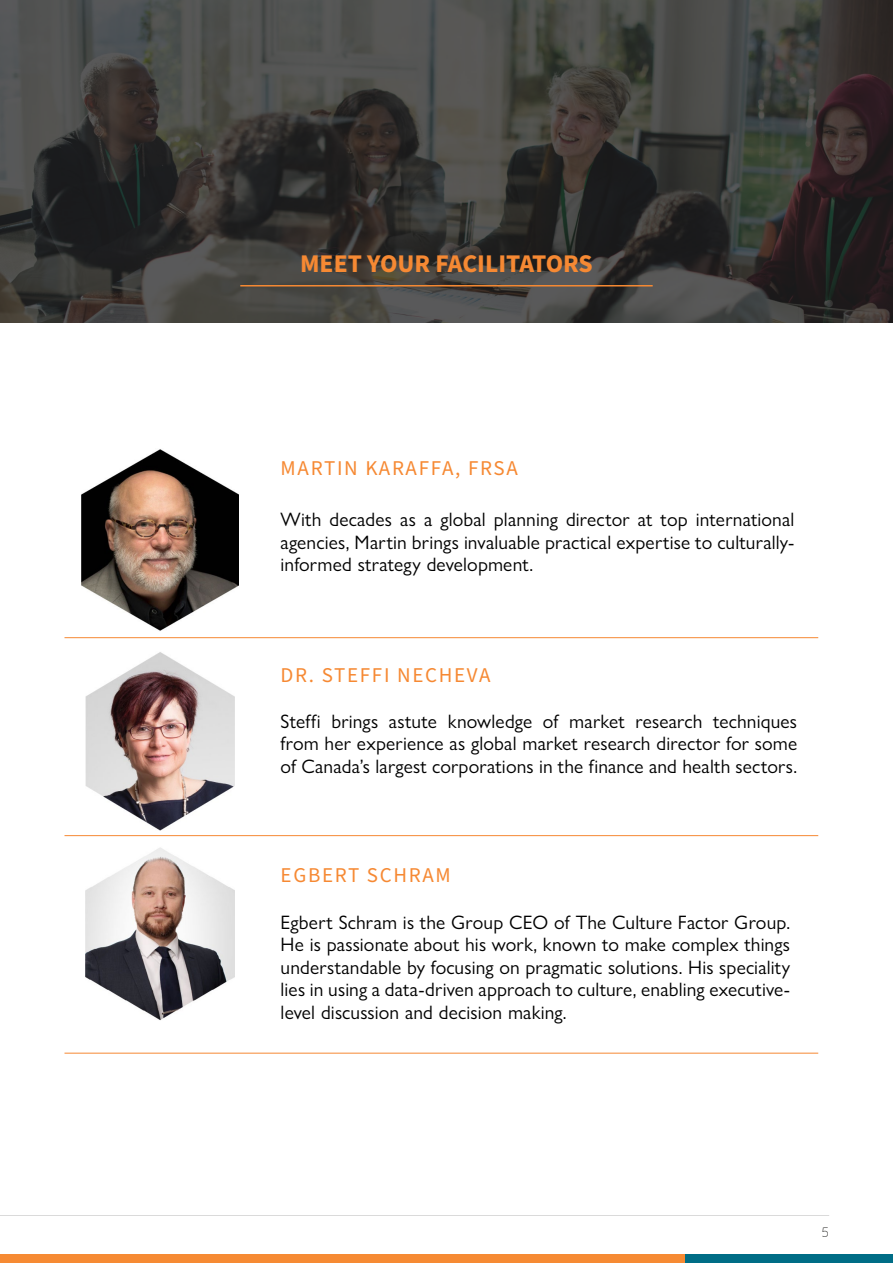
<style>
.page{position:relative;width:893px;height:1263px;background:#fff}
.page>*{position:absolute;margin:0;border:0;box-sizing:border-box;transform-origin:0 0}
.t1{font:700 25.5px "Source Sans Pro";color:#f68933}
.t2{font:21px "Source Sans Pro";letter-spacing:.08em;color:#f68933}
.t3{font:19.5px/22.5px "Gill Sans Nova";letter-spacing:.01em;color:#000;text-align:justify}
.t4{font:300 13.5px "Quicksand";color:#292927}
</style>
<div class="page">
<div style="left:0;top:1254px;width:893px;height:9px;background:#f68a33"></div>
<div style="left:686px;top:1254px;width:207px;height:9px;background:#006d86"></div>
<svg style="left:0;top:0;width:893px;height:322px;background:#3d3c3a"></svg>
<hr style="left:240px;top:285px;width:413px;height:1px;background:#f68933">
<hr style="left:64px;top:835px;width:754px;height:1px;background:#f68933">
<hr style="left:64px;top:1053px;width:754px;height:1px;background:#f68933">
<hr style="left:64px;top:637px;width:754px;height:1px;background:#f68933">
<img style="left:85px;top:652px;width:150px;height:179px">
<img style="left:81px;top:449px;width:157px;height:182px">
<img style="left:85px;top:847px;width:150px;height:173px">
<h1 class="t1" style="left:300px;top:246px;width:294px">MEET YOUR FACILITATORS</h1>
<p class="t2" style="left:281px;top:454px;width:239px">MARTIN KARAFFA, FRSA</p>
<p class="t3" style="left:281px;top:508px;width:515px">With decades as a global planning director at top international agencies, Martin brings invaluable practical expertise to culturally&shy;informed strategy development.</p>
<p class="t2" style="left:281px;top:661px;width:211px">DR. STEFFI NECHEVA</p>
<p class="t3" style="left:281px;top:709px;width:518px">Steffi brings astute knowledge of market research techniques from her experience as global market research director for some of Canada’s largest corporations in the finance and health sectors.</p>
<p class="t2" style="left:281px;top:860px;width:172px">EGBERT SCHRAM</p>
<p class="t3" style="left:281px;top:910px;width:511px">Egbert Schram is the Group CEO of The Culture Factor Group.<br>He is passionate about his work, known to make complex things understandable by focusing on pragmatic solutions. His speciality lies in using a data-driven approach to culture, enabling executive&shy;level discussion and decision making.</p>
<p class="t4" style="left:822px;top:1222px;width:9px">5</p>
</div>
